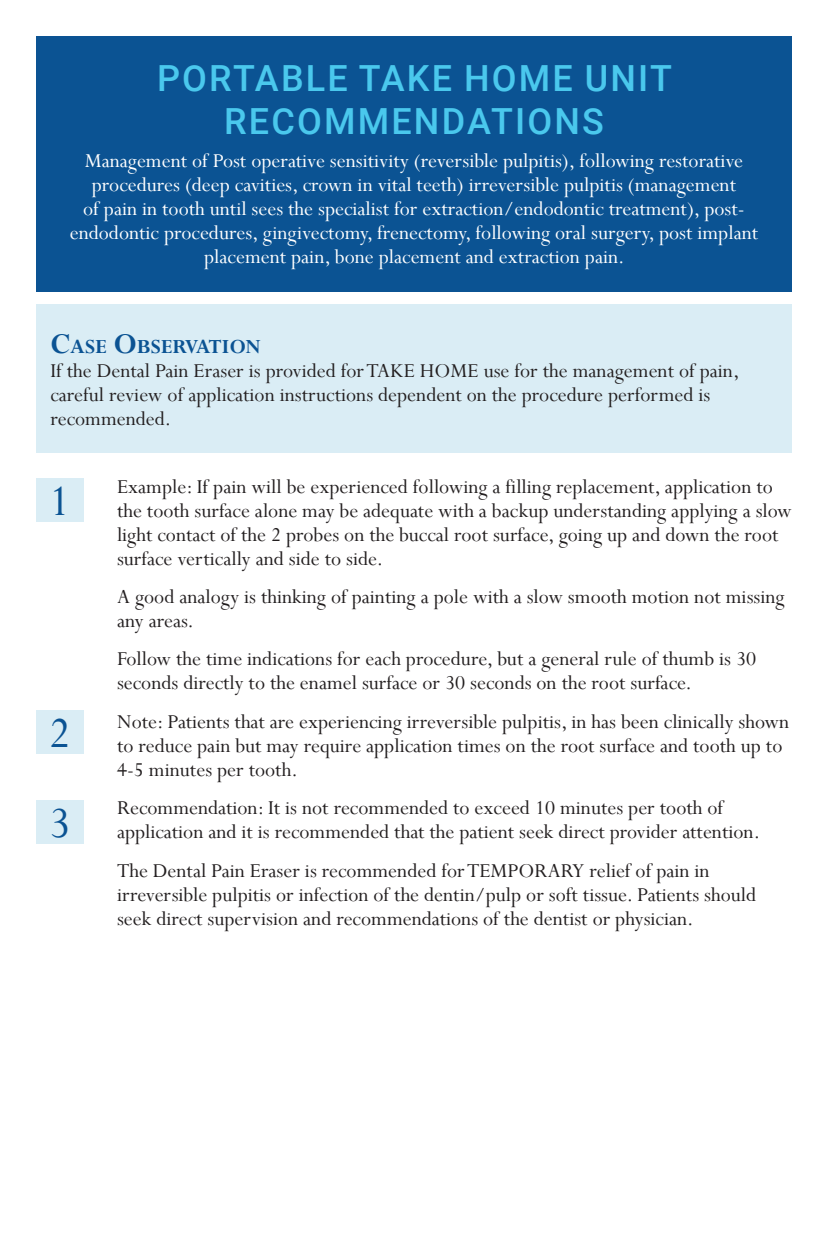
<style>
.page{position:relative;width:828px;height:1260px;background:#fff}
.page>*{position:absolute;margin:0;border:0;box-sizing:border-box;transform-origin:0 0}
.Number_for_Box_1{font:48px "Perpetua";color:#0b5393}
.Heading_1{font:500 36px/43.2px "Roboto";letter-spacing:.06em;color:#4ac8ed;text-align:center}
.Heading_2{font:700 22.4px "Perpetua";color:#0b5393}
.Insrtructions_text{font:22px/24px "Perpetua";color:#231f20}
.t1{font:22px/24px "Perpetua";color:#fff;text-align:center}
.s1{font-size:32px}
</style>
<div class="page">
<div style="left:36px;top:36px;width:756px;height:256px;background:#0b5393"></div>
<div style="left:36px;top:479px;width:48px;height:43px;background:#daedf5"></div>
<div style="left:36px;top:305px;width:756px;height:148px;background:#daedf5"></div>
<div style="left:36px;top:711px;width:48px;height:43px;background:#daedf5"></div>
<div style="left:36px;top:800px;width:48px;height:43px;background:#daedf5"></div>
<p class="Heading_1" style="left:157px;top:55px;width:516px">PORTABLE TAKE HOME UNIT<br>RECOMMENDATIONS</p>
<p class="t1" style="left:70px;top:149px;width:690px">Management of Post operative sensitivity (reversible pulpitis), following restorative procedures (deep cavities, crown in vital teeth) irreversible pulpitis (management<br>of pain in tooth until sees the specialist for extraction/endodontic treatment), post&shy;endodontic procedures, gingivectomy, frenectomy, following oral surgery, post implant placement pain, bone placement and extraction pain.</p>
<p class="Heading_2" style="left:50px;top:332px;width:212px"><span class="s1">C</span>ASE <span class="s1">O</span>BSERVATION</p>
<p class="Insrtructions_text" style="left:50px;top:358px;width:691px">If the Dental Pain Eraser is provided for TAKE HOME use for the management of pain, careful review of application instructions dependent on the procedure performed is recommended.</p>
<p class="Number_for_Box_1" style="left:49px;top:471px;width:23px">1</p>
<p class="Number_for_Box_1" style="left:49px;top:703px;width:23px">2</p>
<p class="Number_for_Box_1" style="left:49px;top:793px;width:23px">3</p>
<p class="Insrtructions_text" style="left:117px;top:474px;width:676px">Example: If pain will be experienced following a filling replacement, application to the tooth surface alone may be adequate with a backup understanding applying a slow light contact of the 2 probes on the buccal root surface, going up and down the root surface vertically and side to side.</p>
<p class="Insrtructions_text" style="left:117px;top:584px;width:669px">A good analogy is thinking of painting a pole with a slow smooth motion not missing any areas.</p>
<p class="Insrtructions_text" style="left:117px;top:647px;width:641px">Follow the time indications for each procedure, but a general rule of thumb is 30 seconds directly to the enamel surface or 30 seconds on the root surface.</p>
<p class="Insrtructions_text" style="left:117px;top:709px;width:674px">Note: Patients that are experiencing irreversible pulpitis, in has been clinically shown to reduce pain but may require application times on the root surface and tooth up to<br>4-5 minutes per tooth.</p>
<p class="Insrtructions_text" style="left:117px;top:795px;width:645px">Recommendation: It is not recommended to exceed 10 minutes per tooth of application and it is recommended that the patient seek direct provider attention.</p>
<p class="Insrtructions_text" style="left:117px;top:858px;width:641px">The Dental Pain Eraser is recommended for TEMPORARY relief of pain in irreversible pulpitis or infection of the dentin/pulp or soft tissue. Patients should seek direct supervision and recommendations of the dentist or physician.</p>
</div>
